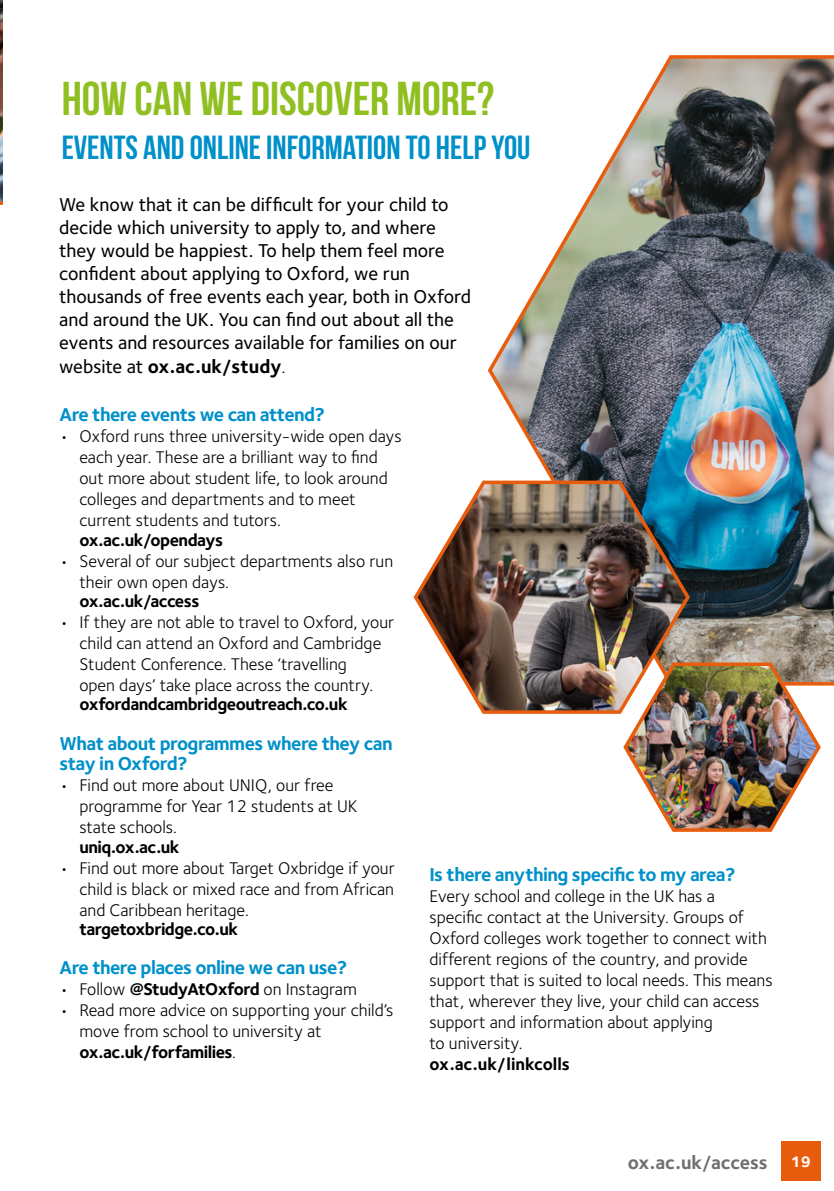
<style>
.page{position:relative;width:834px;height:1191px;background:#fff}
.page>*{position:absolute;margin:0;border:0;box-sizing:border-box;transform-origin:0 0}
.t1{font:700 47.25px "Bebas Neue";color:#90bf21}
.t2{font:700 33.25px "Bebas Neue";color:#0090c9}
.t3{font:500 19.25px/23.1px "Foundry Sterling";color:#000}
.t4{font:700 19.25px/19.9px "Foundry Sterling";letter-spacing:-.03em;color:#0090c9}
.t5{font:700 19.25px "Foundry Sterling";letter-spacing:-.005em;color:#706f6f}
.t6{font:17.5px/21px "Foundry Sterling";color:#000}
.t7{font:700 17.5px "Foundry Sterling";letter-spacing:-.03em;color:#000}
.t8{font:700 17.5px "Foundry Sterling";color:#000}
.t9{font:700 15.75px "Foundry Sterling";color:#fff}
.s1{font-weight:700}
.s2{font-weight:400}
</style>
<div class="page">
<img style="left:487px;top:55px;width:346px;height:631px">
<div style="left:780px;top:1141px;width:40px;height:40px;background:#e85d0d"></div>
<img style="left:413px;top:477px;width:278px;height:237px">
<img style="left:621px;top:659px;width:201px;height:173px">
<svg style="left:0;top:0;width:2px;height:205px"></svg>
<h1 class="t1" style="left:62px;top:73px;width:434px">HOW CAN WE DISCOVER MORE?</h1>
<h2 class="t2" style="left:62px;top:129px;width:470px">EVENTS AND ONLINE INFORMATION TO HELP YOU</h2>
<p class="t3" style="left:59px;top:192px;width:413px">We know that it can be difficult for your child to decide which university to apply to, and where they would be happiest. To help them feel more confident about applying to Oxford, we run thousands of free events each year, both in Oxford and around the UK. You can find out about all the events and resources available for families on our website at <span class="s1">ox.ac.uk/study</span><span class="s2">.</span></p>
<p class="t4" style="left:60px;top:404px;width:267px">Are there events we can attend?</p>
<p class="t6" style="left:79px;top:425px;width:324px;text-indent:-20px">• Oxford runs three university-wide open days each year. These are a brilliant way to find out more about student life, to look around colleges and departments and to meet current students and tutors.</p>
<p class="t7" style="left:79px;top:527px;width:145px">ox.ac.uk/opendays</p>
<p class="t6" style="left:79px;top:550px;width:315px;text-indent:-20px">• Several of our subject departments also run their own open days.</p>
<p class="t7" style="left:79px;top:588px;width:121px">ox.ac.uk/access</p>
<p class="t6" style="left:79px;top:611px;width:316px;text-indent:-20px">• If they are not able to travel to Oxford, your child can attend an Oxford and Cambridge Student Conference. These ‘travelling<br>open days’ take place across the country.</p>
<p class="t7" style="left:79px;top:692px;width:270px">oxfordandcambridgeoutreach.co.uk</p>
<p class="t4" style="left:60px;top:733px;width:334px">What about programmes where they can stay in Oxford?</p>
<p class="t6" style="left:79px;top:774px;width:279px;text-indent:-20px">• Find out more about UNIQ, our free programme for Year 12 students at UK state schools.</p>
<p class="t7" style="left:79px;top:834px;width:102px">uniq.ox.ac.uk</p>
<p class="t6" style="left:79px;top:857px;width:317px;text-align:justify;text-indent:-20px">• Find out more about Target Oxbridge if your child is black or mixed race and from African and Caribbean heritage.</p>
<p class="t7" style="left:79px;top:916px;width:160px">targetoxbridge.co.uk</p>
<p class="t4" style="left:60px;top:957px;width:289px">Are there places online we can use?</p>
<p class="t6" style="left:60px;top:978px;width:299px">• Follow <span class="s1">@StudyAtOxford</span> on Instagram</p>
<p class="t6" style="left:79px;top:999px;width:315px;text-indent:-20px">• Read more advice on supporting your child’s move from school to university at <span class="s1">ox.ac.uk/forfamilies</span>.</p>
<p class="t4" style="left:429px;top:864px;width:307px">Is there anything specific to my area?</p>
<p class="t6" style="left:429px;top:885px;width:345px">Every school and college in the UK has a<br>specific contact at the University. Groups of Oxford colleges work together to connect with different regions of the country, and provide support that is suited to local needs. This means that, wherever they live, your child can access support and information about applying<br>to university.</p>
<p class="t8" style="left:429px;top:1052px;width:142px">ox.ac.uk/linkcolls</p>
<p class="t5" style="left:627px;top:1148px;width:142px">ox.ac.uk/access</p>
<p class="t9" style="left:790px;top:1150px;width:22px">19</p>
</div>
